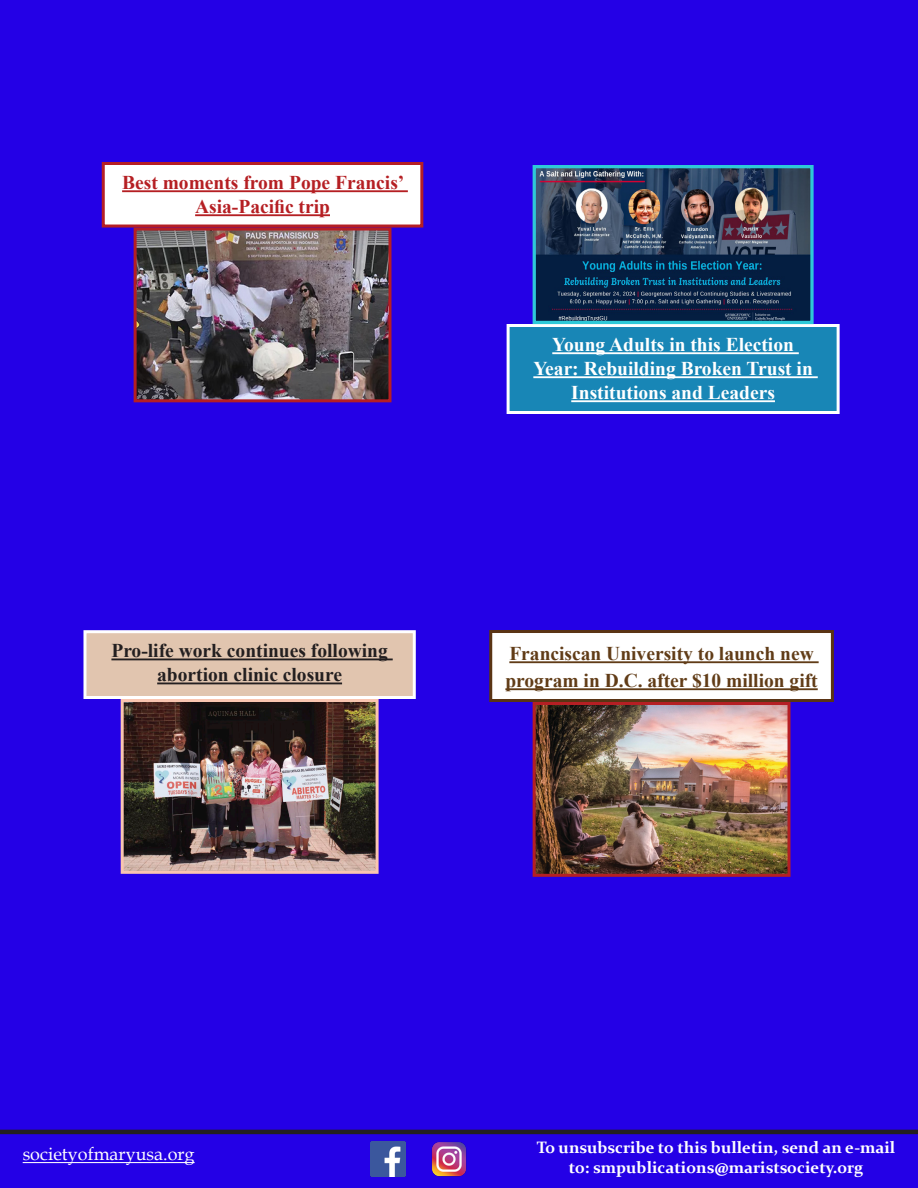
<style>
.page{position:relative;width:918px;height:1188px;background:#2400e6}
.page>*{position:absolute;margin:0;border:0;box-sizing:border-box;transform-origin:0 0}
.t1{font:700 19.5px/24px "Times New Roman";color:#fff;text-align:center}
.t2{font:700 19.5px/27px "Times New Roman";color:#613c17}
.t3{font:700 19.5px/24px "Times New Roman";color:#231f20;text-align:center}
.t4{font:700 19.5px/24px "Times New Roman";color:#b51f23;text-align:center}
.t5{font:18px "Book Antiqua";color:#fff}
.t6{font:700 16.5px/19.8px "Constantia";color:#fff;text-align:center}
</style>
<div class="page">
<hr style="left:0;top:1130px;width:918px;height:4px;background:#231f20">
<hr style="left:23px;top:1162px;width:172px;height:1px;background:#fff">
<img style="left:370px;top:1141px;width:36px;height:36px">
<img style="left:431px;top:1142px;width:36px;height:35px">
<svg style="left:506px;top:322px;width:334px;height:92px"></svg>
<svg style="left:101px;top:162px;width:323px;height:67px"></svg>
<img style="left:138px;top:232px;width:250px;height:166px">
<div style="left:134px;top:228px;width:258px;height:174px;border:3px solid #b51f24"></div>
<svg style="left:489px;top:630px;width:345px;height:74px"></svg>
<img style="left:537px;top:169px;width:273px;height:151px">
<div style="left:533px;top:165px;width:281px;height:159px;border:3px solid #2ec9d8"></div>
<img style="left:537px;top:706px;width:250px;height:167px">
<div style="left:533px;top:702px;width:258px;height:175px;border:3px solid #b51f24"></div>
<svg style="left:83px;top:630px;width:333px;height:70px"></svg>
<img style="left:125px;top:703px;width:250px;height:167px">
<div style="left:121px;top:699px;width:258px;height:175px;border:3px solid #f9c5b0"></div>
<p class="t4" style="left:122px;top:170px;width:284px">Best moments from Pope Francis’<br>Asia-Pacific trip</p>
<p class="t3" style="left:111px;top:638px;width:278px">Pro-life work continues following abortion clinic closure</p>
<p class="t1" style="left:533px;top:332px;width:281px">Young Adults in this Election<br>Year: Rebuilding Broken Trust in<br>Institutions and Leaders</p>
<p class="t2" style="left:505px;top:640px;width:314px">Franciscan University to launch new program in D.C. after $10 million gift</p>
<p class="t5" style="left:23px;top:1142px;width:173px">societyofmaryusa.org</p>
<p class="t6" style="left:537px;top:1137px;width:360px">To unsubscribe to this bulletin, send an e-mail to: smpublications@maristsociety.org</p>
</div>
